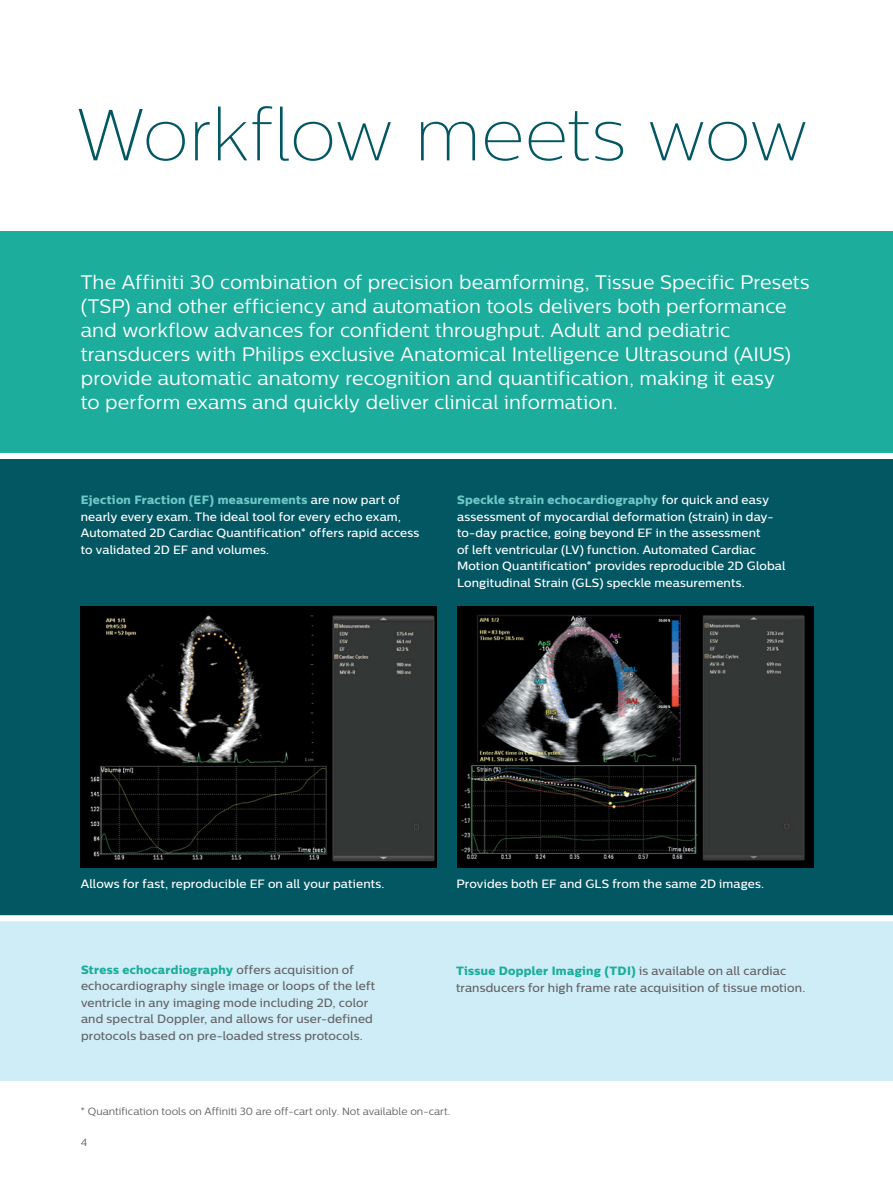
<style>
.page{position:relative;width:893px;height:1188px;background:#fff}
.page>*{position:absolute;margin:0;border:0;box-sizing:border-box;transform-origin:0 0}
.t1{font:100 73.5px "Centrale Sans";letter-spacing:-.01em;color:#035762}
.t2{font:19.5px/24px "Centrale Sans";letter-spacing:.005em;color:#fff}
.t3{font:500 12px/16.5px "Centrale Sans";letter-spacing:.01em;color:#fff}
.t4{font:500 12px/16.5px "Centrale Sans";letter-spacing:.01em;color:#636366}
.t5{font:12px "Centrale Sans X Bold";letter-spacing:.02em;color:#1cad9c}
.t6{font:12px "Centrale Sans X Bold";letter-spacing:.02em;color:#6cc9c7}
.t7{font:10.5px "Centrale Sans";color:#636366}
.s1{font-family:"Centrale Sans";font-weight:500;color:#fff}
.s2{font-family:"Centrale Sans";font-weight:500;color:#636366}
</style>
<div class="page">
<div style="left:0;top:915px;width:893px;height:166px;background:#cfedf7"></div>
<div style="left:0;top:231px;width:893px;height:226px;background:#1cad9c"></div>
<div style="left:0;top:459px;width:893px;height:456px;background:#035762"></div>
<img style="left:81px;top:607px;width:356px;height:260px">
<img style="left:457px;top:607px;width:356px;height:260px">
<div style="left:0;top:453px;width:893px;height:6px;background:#fff"></div>
<div style="left:0;top:915px;width:893px;height:6px;background:#fff"></div>
<h1 class="t1" style="left:75px;top:94px;width:734px">Workflow meets wow</h1>
<p class="t2" style="left:81px;top:270px;width:730px">The Affiniti 30 combination of precision beamforming, Tissue Specific Presets (TSP) and other efficiency and automation tools delivers both performance and workflow advances for confident throughput. Adult and pediatric transducers with Philips exclusive Anatomical Intelligence Ultrasound (AIUS) provide automatic anatomy recognition and quantification, making it easy<br>to perform exams and quickly deliver clinical information.</p>
<p class="t6" style="left:81px;top:492px;width:321px">Ejection Fraction (EF) measurements <span class="s1">are now part of</span></p>
<p class="t3" style="left:81px;top:508px;width:340px">nearly every exam. The ideal tool for every echo exam,<br>Automated 2D Cardiac Quantification* offers rapid access to validated 2D EF and volumes.</p>
<p class="t6" style="left:457px;top:492px;width:314px">Speckle strain echocardiography <span class="s1">for quick and easy</span></p>
<p class="t3" style="left:457px;top:508px;width:330px">assessment of myocardial deformation (strain) in day&shy;to-day practice, going beyond EF in the assessment<br>of left ventricular (LV) function. Automated Cardiac Motion Quantification* provides reproducible 2D Global Longitudinal Strain (GLS) speckle measurements.</p>
<p class="t3" style="left:81px;top:876px;width:305px">Allows for fast, reproducible EF on all your patients.</p>
<p class="t3" style="left:456px;top:876px;width:309px">Provides both EF and GLS from the same 2D images.</p>
<p class="t5" style="left:81px;top:962px;width:274px">Stress echocardiography <span class="s2">offers acquisition of</span></p>
<p class="t4" style="left:81px;top:978px;width:296px">echocardiography single image or loops of the left ventricle in any imaging mode including 2D, color and spectral Doppler, and allows for user-defined protocols based on pre-loaded stress protocols.</p>
<p class="t5" style="left:456px;top:964px;width:332px">Tissue Doppler Imaging (TDI) <span class="s2">is available on all cardiac</span></p>
<p class="t4" style="left:456px;top:979px;width:351px">transducers for high frame rate acquisition of tissue motion.</p>
<p class="t7" style="left:81px;top:1105px;width:371px">* Quantification tools on Affiniti 30 are off-cart only. Not available on-cart.</p>
<p class="t7" style="left:81px;top:1136px;width:8px">4</p>
</div>
